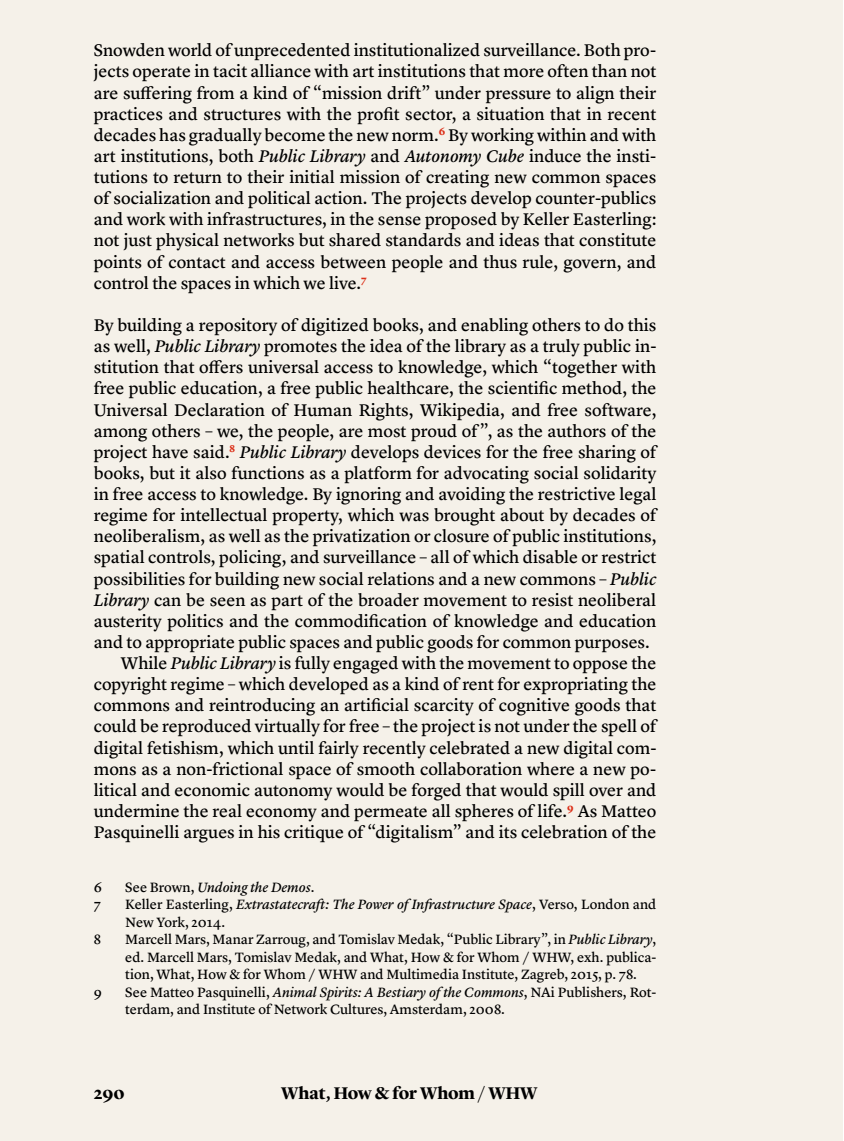
<style>
.page{position:relative;width:844px;height:1141px;background:#fff}
.page>*{position:absolute;margin:0;border:0;box-sizing:border-box;transform-origin:0 0}
.t1{font:17.5px/21.2px "Lyon Text Regular No.2";color:#000;text-align:justify}
.t2{font:700 17.5px "Lyon Display";color:#000}
.t3{font:14px/17.5px "Lyon Text Regular No.2";color:#000}
.t4{font:italic 14px "Lyon Text Regular No.2";letter-spacing:-.005em;color:#000}
.s1{font-style:italic}
.s2{font-style:normal}
</style>
<div class="page">
<div style="left:0;top:0;width:842px;height:1141px;background:#f5f1e9"></div>
<p class="t1" style="left:94px;top:38px;width:564px">Snowden world of unprecedented institutionalized surveillance. Both pro&shy;jects operate in tacit alliance with art institutions that more often than not are suffering from a kind of “mission drift” under pressure to align their practices and structures with the profit sector, a situation that in recent decades has gradually become the new norm.<sup>6</sup> By working within and with art institutions, both <span class="s1">Public Library</span> and <span class="s1">Autonomy Cube</span> induce the insti&shy;tutions to return to their initial mission of creating new common spaces of socialization and political action. The projects develop counter-publics and work with infrastructures, in the sense proposed by Keller Easterling: not just physical networks but shared standards and ideas that constitute points of contact and access between people and thus rule, govern, and control the spaces in which we live.<sup>7</sup></p>
<p class="t1" style="left:94px;top:313px;width:564px">By building a repository of digitized books, and enabling others to do this</p>
<p class="t1" style="left:94px;top:334px;width:564px">as well, <span class="s1">Public Library</span> promotes the idea of the library as a truly public in-</p>
<p class="t1" style="left:94px;top:355px;width:564px">stitution that offers universal access to knowledge, which “together with</p>
<p class="t1" style="left:94px;top:377px;width:564px">free public education, a free public healthcare, the scientific method, the</p>
<p class="t1" style="left:94px;top:398px;width:564px">Universal Declaration of Human Rights, Wikipedia, and free software,</p>
<p class="t1" style="left:94px;top:419px;width:564px">among others – we, the people, are most proud of ”, as the authors of the</p>
<p class="t1" style="left:94px;top:440px;width:564px">project have said.<sup>8</sup> <span class="s1">Public Library</span> develops devices for the free sharing of</p>
<p class="t1" style="left:94px;top:461px;width:564px">books, but it also functions as a platform for advocating social solidarity</p>
<p class="t1" style="left:94px;top:482px;width:564px">in free access to knowledge. By ignoring and avoiding the restrictive legal</p>
<p class="t1" style="left:94px;top:503px;width:564px">regime for intellectual property, which was brought about by decades of</p>
<p class="t1" style="left:94px;top:524px;width:564px">neoliberalism, as well as the privatization or closure of public institutions,</p>
<p class="t1" style="left:94px;top:546px;width:564px">spatial controls, policing, and surveillance – all of which disable or restrict</p>
<p class="t1" style="left:94px;top:567px;width:564px">possibilities for building new social relations and a new commons – <span class="s1">Public</span></p>
<p class="t1" style="left:94px;top:588px;width:564px"><span class="s1">Library</span> can be seen as part of the broader movement to resist neoliberal</p>
<p class="t1" style="left:94px;top:609px;width:564px">austerity politics and the commodification of knowledge and education</p>
<p class="t1" style="left:94px;top:630px;width:557px">and to appropriate public spaces and public goods for common purposes.</p>
<p class="t1" style="left:121px;top:651px;width:536px">While <span class="s1">Public Library</span> is fully engaged with the movement to oppose the</p>
<p class="t1" style="left:94px;top:672px;width:564px">copyright regime – which developed as a kind of rent for expropriating the</p>
<p class="t1" style="left:94px;top:693px;width:564px">commons and reintroducing an artificial scarcity of cognitive goods that</p>
<p class="t1" style="left:94px;top:715px;width:564px">could be reproduced virtually for free – the project is not under the spell of</p>
<p class="t1" style="left:94px;top:736px;width:564px">digital fetishism, which until fairly recently celebrated a new digital com-</p>
<p class="t1" style="left:94px;top:757px;width:564px">mons as a non-frictional space of smooth collaboration where a new po-</p>
<p class="t1" style="left:94px;top:778px;width:564px">litical and economic autonomy would be forged that would spill over and</p>
<p class="t1" style="left:94px;top:799px;width:564px">undermine the real economy and permeate all spheres of life.<sup>9</sup> As Matteo</p>
<p class="t1" style="left:94px;top:820px;width:564px">Pasquinelli argues in his critique of “digitalism” and its celebration of the</p>
<p class="t3" style="left:94px;top:877px;width:10px">6</p>
<p class="t4" style="left:125px;top:876px;width:190px"><span class="s2">See Brown,</span> Undoing the Demos<span class="s2">.</span></p>
<p class="t3" style="left:94px;top:895px;width:9px">7</p>
<p class="t3" style="left:125px;top:895px;width:532px">Keller Easterling, <span class="s1">Extrastatecraft: The Power of Infrastructure Space</span>, Verso, London and<br>New York, 2014.</p>
<p class="t3" style="left:94px;top:930px;width:9px">8</p>
<p class="t3" style="left:125px;top:930px;width:532px;text-align:justify">Marcell Mars, Manar Zarroug, and Tomislav Medak, “Public Library”, in <span class="s1">Public Library</span>, ed. Marcell Mars, Tomislav Medak, and What, How &amp; for Whom / WHW, exh. publica&shy;tion, What, How &amp; for Whom / WHW and Multimedia Institute, Zagreb, 2015, p. 78.</p>
<p class="t3" style="left:94px;top:982px;width:10px">9</p>
<p class="t3" style="left:125px;top:982px;width:532px">See Matteo Pasquinelli, <span class="s1">Animal Spirits: A Bestiary of the Commons</span>, NAi Publishers, Rot&shy;terdam, and Institute of Network Cultures, Amsterdam, 2008.</p>
<p class="t2" style="left:94px;top:1080px;width:33px">290</p>
<p class="t2" style="left:281px;top:1080px;width:258px">What, How &amp; for Whom / WHW</p>
</div>
